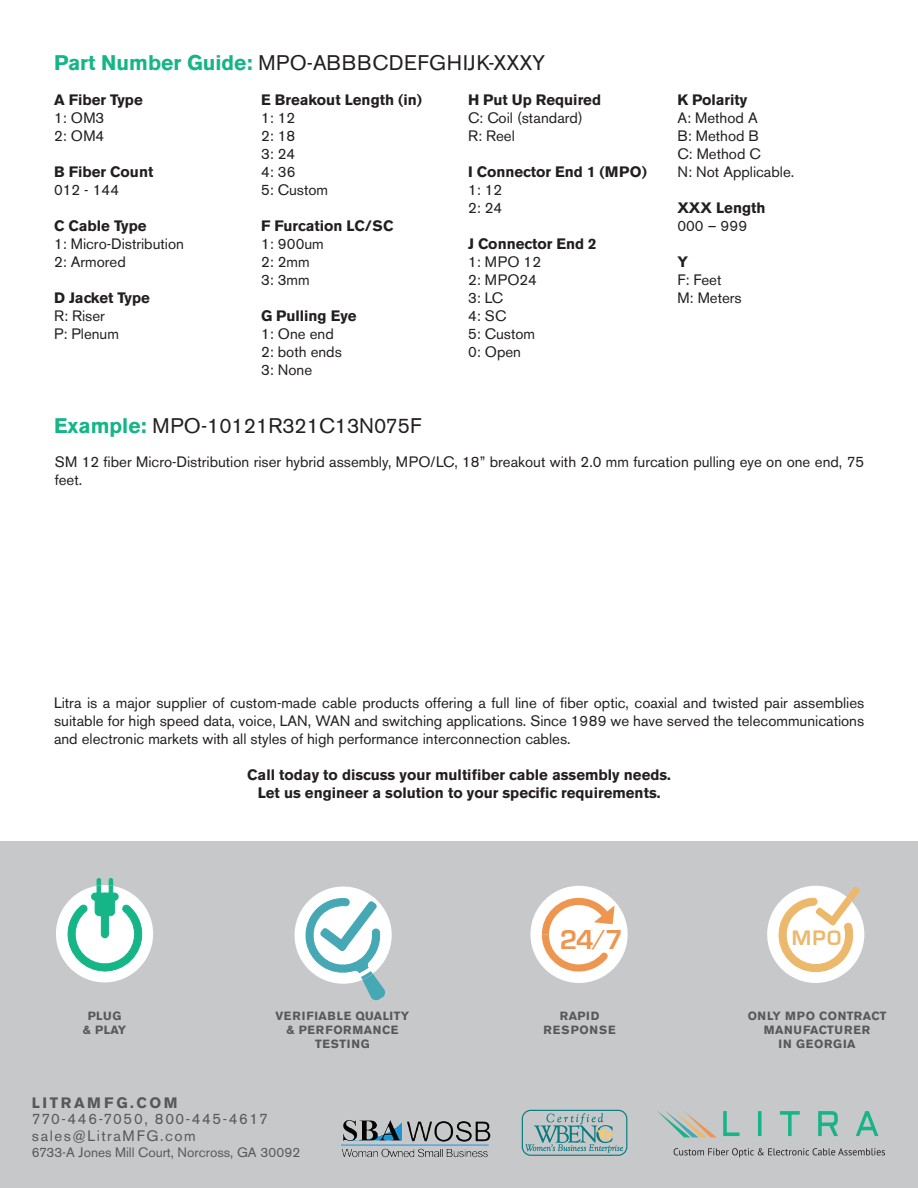
<style>
.page{position:relative;width:918px;height:1188px;background:#fff}
.page>*{position:absolute;margin:0;border:0;box-sizing:border-box;transform-origin:0 0}
.t1{font:700 28.2px "Eurostile";color:#ee9550}
.t2{font:700 21.75px "Eurostile";color:#ecb86b}
.t3{font:21px "Akzidenz Grotesk BE";letter-spacing:.02em;color:#231f20}
.t4{font:21px "Akzidenz Grotesk BE";color:#231f20}
.t5{font:15px/18px "Akzidenz Grotesk BE";color:#231f20}
.t6{font:700 15px/18px "Akzidenz Grotesk BE";color:#231f20;text-align:center}
.t7{font:15px/16.5px "Akzidenz Grotesk BE";letter-spacing:.1em;color:#57585a}
.t8{font:700 15px "Akzidenz Grotesk BE";letter-spacing:.17em;color:#57585a}
.t9{font:13.5px "Akzidenz Grotesk BE";color:#57585a}
.t10{font:700 11.85px/14.2px "Akzidenz Grotesk BE";letter-spacing:.04em;color:#57585a;text-align:center}
.t11{font:700 11.85px/14.2px "Akzidenz Grotesk BE";letter-spacing:.08em;color:#57585a;text-align:center}
.s1{font-weight:700;color:#16b588}
.s2{font-size:22.35px}
</style>
<div class="page">
<div style="left:0;top:841px;width:918px;height:347px;background:#c7c8ca"></div>
<div style="left:56px;top:885px;width:97px;height:97px;background:#fff;border-radius:50%"></div>
<svg style="left:67px;top:878px;width:75px;height:94px"></svg>
<div style="left:530px;top:886px;width:98px;height:97px;background:#fff;border-radius:50%"></div>
<svg style="left:542px;top:898px;width:73px;height:74px"></svg>
<svg style="left:294px;top:886px;width:98px;height:115px"></svg>
<svg style="left:767px;top:885px;width:98px;height:98px"></svg>
<svg style="left:723px;top:1111px;width:155px;height:25px"></svg>
<svg style="left:674px;top:1148px;width:211px;height:9px"></svg>
<svg style="left:657px;top:1111px;width:60px;height:27px"></svg>
<svg style="left:522px;top:1110px;width:105px;height:46px"></svg>
<img style="left:341px;top:1120px;width:150px;height:38px">
<h3 class="t3" style="left:54px;top:50px;width:493px"><span class="s1">Part Number Guide:</span> MPO-ABBBCDEFGHIJK-XXXY</h3>
<p class="t6" style="left:54px;top:91px;width:90px">A Fiber Type</p>
<p class="t5" style="left:54px;top:109px;width:52px">1: OM3<br>2: OM4</p>
<p class="t6" style="left:54px;top:163px;width:101px">B Fiber Count</p>
<p class="t5" style="left:54px;top:181px;width:67px">012 - 144</p>
<p class="t6" style="left:54px;top:217px;width:94px">C Cable Type</p>
<p class="t5" style="left:54px;top:235px;width:132px">1: Micro-Distribution<br>2: Armored</p>
<p class="t6" style="left:54px;top:289px;width:97px">D Jacket Type</p>
<p class="t5" style="left:54px;top:307px;width:67px">R: Riser<br>P: Plenum</p>
<p class="t6" style="left:261px;top:91px;width:163px">E Breakout Length (in)</p>
<p class="t5" style="left:261px;top:109px;width:69px">1: 12<br>2: 18<br>3: 24<br>4: 36<br>5: Custom</p>
<p class="t6" style="left:261px;top:217px;width:134px">F Furcation LC/SC</p>
<p class="t5" style="left:261px;top:235px;width:64px">1: 900um<br>2: 2mm<br>3: 3mm</p>
<p class="t6" style="left:261px;top:307px;width:97px">G Pulling Eye</p>
<p class="t5" style="left:261px;top:325px;width:82px">1: One end<br>2: both ends<br>3: None</p>
<p class="t6" style="left:468px;top:91px;width:135px">H Put Up Required</p>
<p class="t5" style="left:468px;top:109px;width:116px">C: Coil (standard)<br>R: Reel</p>
<p class="t6" style="left:468px;top:163px;width:181px">I Connector End 1 (MPO)</p>
<p class="t5" style="left:468px;top:181px;width:36px">1: 12<br>2: 24</p>
<p class="t6" style="left:468px;top:235px;width:130px">J Connector End 2</p>
<p class="t5" style="left:468px;top:253px;width:75px">1: MPO 12<br>2: MPO24<br>3: LC<br>4: SC<br>5: Custom<br>0: Open</p>
<p class="t6" style="left:677px;top:91px;width:72px">K Polarity</p>
<p class="t5" style="left:677px;top:109px;width:118px">A: Method A<br>B: Method B<br>C: Method C<br>N: Not Applicable.</p>
<p class="t6" style="left:677px;top:199px;width:90px">XXX Length</p>
<p class="t5" style="left:677px;top:217px;width:71px">000 – 999</p>
<p class="t6" style="left:677px;top:253px;width:12px">Y</p>
<p class="t5" style="left:677px;top:271px;width:66px">F: Feet<br>M: Meters</p>
<h3 class="t4" style="left:54px;top:413px;width:369px"><span class="s1">Example:</span> MPO-10121R321C13N075F</h3>
<p class="t5" style="left:55px;top:453px;width:811px">SM 12 fiber Micro-Distribution riser hybrid assembly, MPO/LC, 18” breakout with 2.0 mm furcation pulling eye on one end, 75 feet.</p>
<p class="t5" style="left:54px;top:694px;width:812px;text-align:justify">Litra is a major supplier of custom-made cable products offering a full line of fiber optic, coaxial and twisted pair assemblies suitable for high speed data, voice, LAN, WAN and switching applications. Since 1989 we have served the telecommunications and electronic markets with all styles of high performance interconnection cables.</p>
<p class="t6" style="left:247px;top:766px;width:425px">Call today to discuss your multifiber cable assembly needs.<br>Let us engineer a solution to your specific requirements.</p>
<h1 class="t1" style="left:560px;top:924px;width:65px">24<span class="s2">/</span>7</h1>
<h2 class="t2" style="left:792px;top:926px;width:51px">MPO</h2>
<p class="t10" style="left:83px;top:1008px;width:45px">PLUG &amp; PLAY</p>
<p class="t11" style="left:544px;top:1008px;width:74px">RAPID<br>RESPONSE</p>
<p class="t10" style="left:276px;top:1008px;width:135px">VERIFIABLE QUALITY &amp; PERFORMANCE<br>TESTING</p>
<p class="t10" style="left:748px;top:1008px;width:140px">ONLY MPO CONTRACT<br>MANUFACTURER<br>IN GEORGIA</p>
<p class="t8" style="left:32px;top:1094px;width:147px">LITRAMFG.COM</p>
<p class="t7" style="left:32px;top:1111px;width:237px">770-446-7050, 800-445-4617 sales@LitraMFG.com</p>
<p class="t9" style="left:32px;top:1145px;width:270px">6733-A Jones Mill Court, Norcross, GA 30092</p>
</div>
